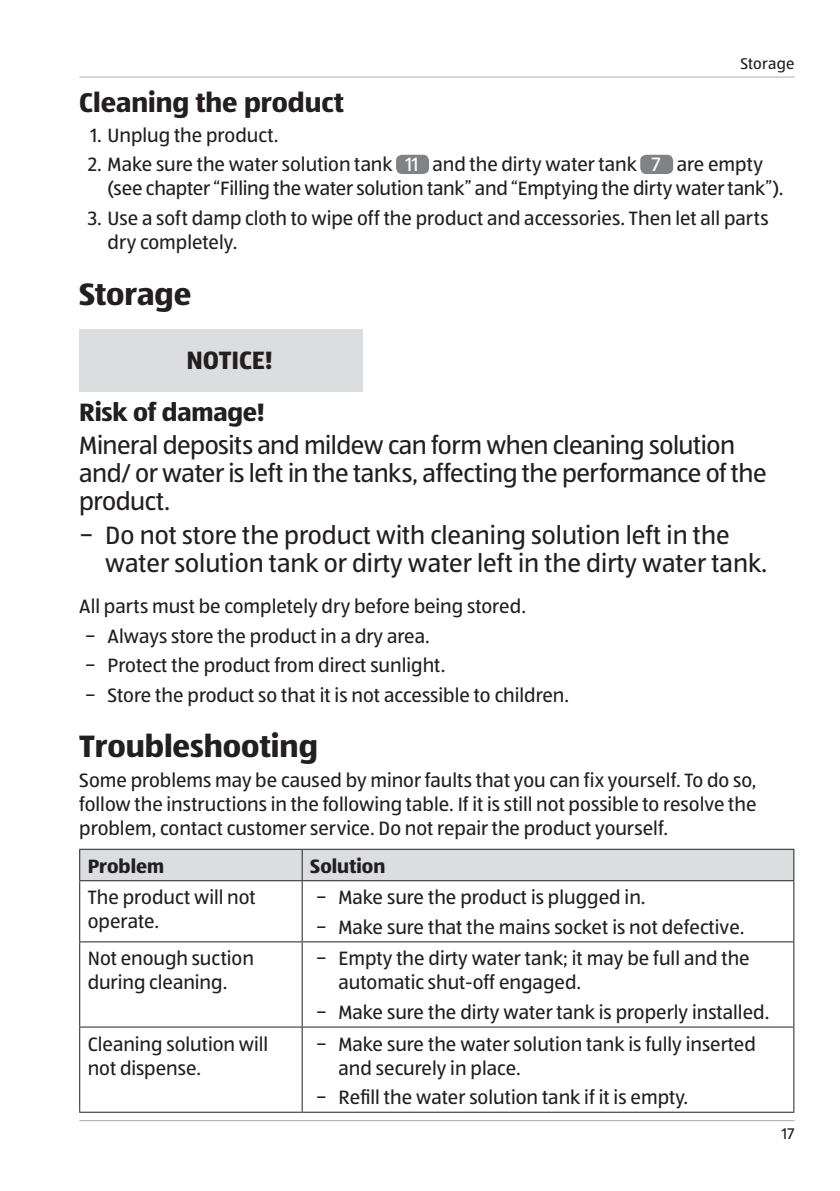
<style>
.page{position:relative;width:840px;height:1191px;background:#fff}
.page>*{position:absolute;margin:0;border:0;box-sizing:border-box;transform-origin:0 0}
.t1{font:700 32px "ALDISUEDOT";color:#231f20}
.t2{font:700 28px "ALDISUEDOT";color:#231f20}
.t3{font:26px/28px "ALDISUEDOT";letter-spacing:-.01em;color:#231f20}
.t4{font:700 26px/51px "ALDISUEDOT";letter-spacing:-.005em;color:#231f20}
.t5{font:20px/24px "ALDISUEDOT";color:#231f20}
.t6{font:700 20px "ALDISUEDOT";color:#231f20}
.t7{font:16px "ALDISUEDOT";letter-spacing:.015em;color:#231f20}
.s1{color:#fff}
</style>
<div class="page">
<hr style="left:79px;top:77px;width:715px;height:1px;background:#adaeb2">
<hr style="left:79px;top:1120px;width:715px;height:1px;background:#adaeb2">
<div style="left:396px;top:155px;width:33px;height:19px;background:#808285;border-radius:6px"></div>
<div style="left:640px;top:155px;width:32px;height:19px;background:#808285;border-radius:6px"></div>
<div style="left:79px;top:329px;width:284px;height:63px;background:#dcdddf"></div>
<div style="left:80px;top:849px;width:712px;height:31px;background:#dcdddf"></div>
<hr style="left:79px;top:848px;width:223px;height:1px;background:#231f20">
<hr style="left:79px;top:849px;width:1px;height:31px;background:#231f20">
<hr style="left:302px;top:848px;width:491px;height:1px;background:#231f20">
<hr style="left:301px;top:849px;width:1px;height:31px;background:#231f20">
<hr style="left:792px;top:849px;width:1px;height:31px;background:#231f20">
<hr style="left:79px;top:880px;width:223px;height:1px;background:#231f20">
<hr style="left:79px;top:881px;width:1px;height:60px;background:#231f20">
<hr style="left:302px;top:880px;width:491px;height:1px;background:#231f20">
<hr style="left:301px;top:881px;width:1px;height:60px;background:#231f20">
<hr style="left:792px;top:881px;width:1px;height:60px;background:#231f20">
<hr style="left:79px;top:941px;width:223px;height:1px;background:#231f20">
<hr style="left:79px;top:942px;width:1px;height:84px;background:#231f20">
<hr style="left:302px;top:941px;width:491px;height:1px;background:#231f20">
<hr style="left:301px;top:942px;width:1px;height:84px;background:#231f20">
<hr style="left:792px;top:942px;width:1px;height:84px;background:#231f20">
<hr style="left:79px;top:1026px;width:223px;height:1px;background:#231f20">
<hr style="left:79px;top:1027px;width:1px;height:84px;background:#231f20">
<hr style="left:302px;top:1026px;width:491px;height:1px;background:#231f20">
<hr style="left:301px;top:1027px;width:1px;height:84px;background:#231f20">
<hr style="left:792px;top:1027px;width:1px;height:84px;background:#231f20">
<hr style="left:79px;top:1111px;width:223px;height:1px;background:#231f20">
<hr style="left:302px;top:1111px;width:491px;height:1px;background:#231f20">
<p class="t7" style="left:740px;top:53px;width:56px">Storage</p>
<h2 class="t2" style="left:79px;top:84px;width:266px">Cleaning the product</h2>
<p class="t5" style="left:90px;top:122px;width:189px">1. Unplug the product.</p>
<p class="t5" style="left:107px;top:152px;width:677px;text-indent:-20px">2. Make sure the water solution tank <span class="s1">11</span> and the dirty water tank <span class="s1">7</span> are empty (see chapter “Filling the water solution tank” and “Emptying the dirty water tank”).</p>
<p class="t5" style="left:107px;top:206px;width:662px;text-indent:-20px">3. Use a soft damp cloth to wipe off the product and accessories. Then let all parts dry completely.</p>
<h1 class="t1" style="left:79px;top:272px;width:114px">Storage</h1>
<h3 class="t4" style="left:79px;top:334px;width:195px;text-indent:107px">NOTICE!<br>Risk of damage!</h3>
<h3 class="t3" style="left:79px;top:430px;width:688px">Mineral deposits and mildew can form when cleaning solution and/ or water is left in the tanks, affecting the performance of the product.</h3>
<h3 class="t3" style="left:105px;top:520px;width:663px;text-indent:-26px">− Do not store the product with cleaning solution left in the water solution tank or dirty water left in the dirty water tank.</h3>
<p class="t5" style="left:79px;top:591px;width:491px;line-height:29.6px">All parts must be completely dry before being stored.<br>− Always store the product in a dry area.<br>− Protect the product from direct sunlight.<br>− Store the product so that it is not accessible to children.</p>
<h1 class="t1" style="left:79px;top:725px;width:240px">Troubleshooting</h1>
<p class="t5" style="left:79px;top:767px;width:678px;text-align:justify">Some problems may be caused by minor faults that you can fix yourself. To do so, follow the instructions in the following table. If it is still not possible to resolve the problem, contact customer service. Do not repair the product yourself.</p>
<p class="t6" style="left:88px;top:852px;width:78px">Problem</p>
<p class="t6" style="left:310px;top:852px;width:77px">Solution</p>
<p class="t5" style="left:88px;top:885px;width:169px">The product will not operate.</p>
<p class="t5" style="left:316px;top:882px;width:430px;line-height:29.6px">− Make sure the product is plugged in.<br>− Make sure that the mains socket is not defective.</p>
<p class="t5" style="left:88px;top:946px;width:168px">Not enough suction during cleaning.</p>
<p class="t5" style="left:338px;top:946px;width:412px;text-indent:-23px">− Empty the dirty water tank; it may be full and the automatic shut-off engaged.</p>
<p class="t5" style="left:316px;top:999px;width:455px">− Make sure the dirty water tank is properly installed.</p>
<p class="t5" style="left:88px;top:1031px;width:182px">Cleaning solution will not dispense.</p>
<p class="t5" style="left:338px;top:1031px;width:418px;text-indent:-23px">− Make sure the water solution tank is fully inserted and securely in place.</p>
<p class="t5" style="left:316px;top:1084px;width:373px">− Refill the water solution tank if it is empty.</p>
<p class="t7" style="left:781px;top:1123px;width:14px">17</p>
</div>
